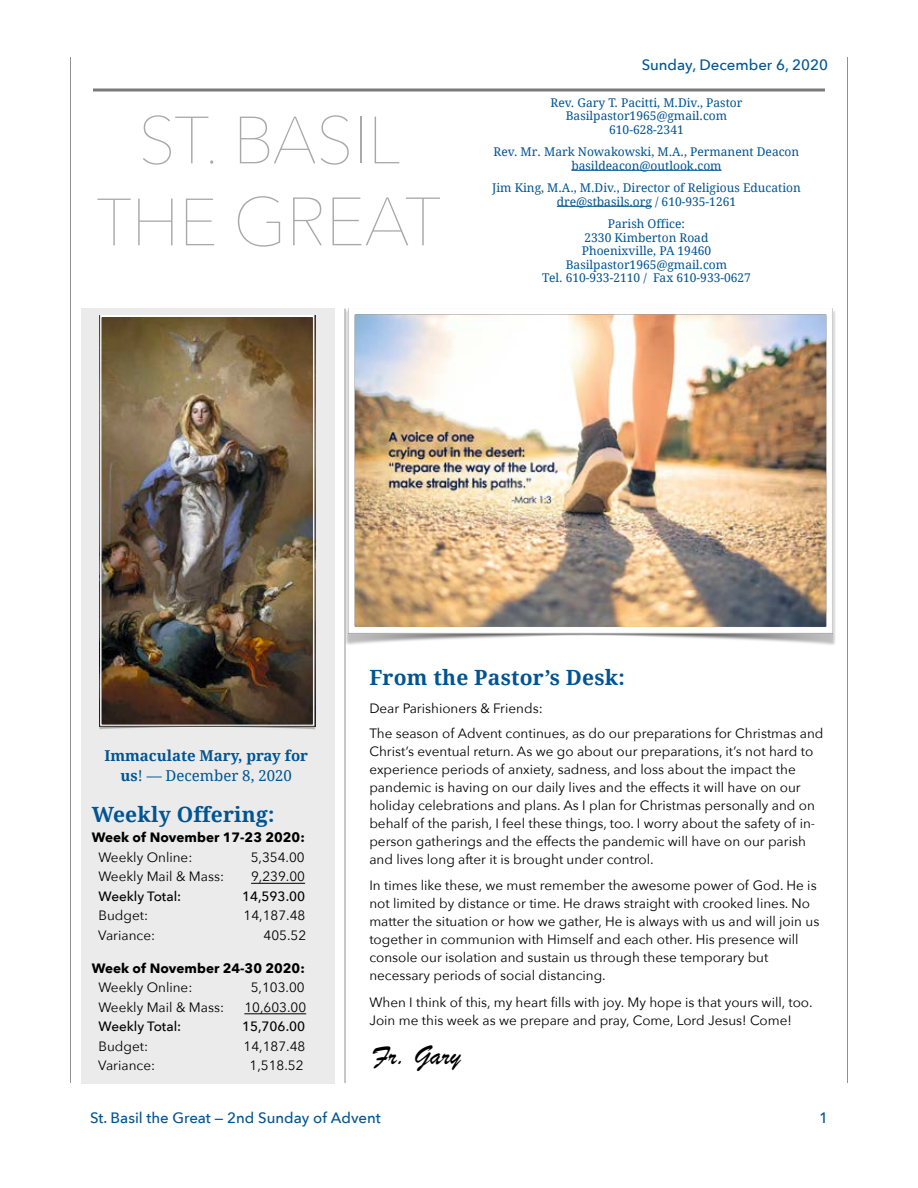
<style>
.page{position:relative;width:918px;height:1188px;background:#fff}
.page>*{position:absolute;margin:0;border:0;box-sizing:border-box;transform-origin:0 0}
.t1{font:200 67.5px "Avenir Next";letter-spacing:-.01em;color:#a9a9a9}
.t2{font:200 66px "Avenir Next";letter-spacing:-.01em;color:#a9a9a9}
.t3{font:28.5px "Brush Script";color:#000}
.t4{font:700 21px "Droid Serif";letter-spacing:.01em;color:#005493}
.t5{font:500 15px "Avenir Next";color:#005493}
.t6{font:700 15px/19.8px "Droid Serif";color:#005493;text-align:center}
.t7{font:13.5px/18px "Avenir Next";color:#000}
.t8{font:700 13.5px "Avenir Next";color:#000}
.t9{font:500 13.5px "Avenir Next";color:#000}
.t10{font:12px/13.5px "Droid Serif";color:#005493;text-align:center}
.s1{font-size:66px}
.s2{font-weight:400}
</style>
<div class="page">
<div style="left:81px;top:309px;width:254px;height:775px;background:#ebebeb"></div>
<hr style="left:251px;top:883px;width:54px;height:1px;background:#000">
<hr style="left:244px;top:1013px;width:62px;height:1px;background:#000">
<hr style="left:345px;top:309px;width:1px;height:774px;background:#929292">
<hr style="left:70px;top:57px;width:1px;height:1026px;background:#929292">
<hr style="left:847px;top:57px;width:1px;height:1026px;background:#929292">
<svg style="left:93px;top:88px;width:732px;height:4px;background:#9b9b9b"></svg>
<hr style="left:571px;top:170px;width:151px;height:1px;background:#005493">
<hr style="left:557px;top:206px;width:95px;height:1px;background:#005493">
<img style="left:345px;top:309px;width:490px;height:338px">
<img style="left:100px;top:315px;width:216px;height:415px">
<h2 class="t2" style="left:138px;top:97px;width:264px">ST. BASIL</h2>
<h1 class="t1" style="left:96px;top:178px;width:346px"><span class="s1">THE</span> GREAT</h1>
<p class="t5" style="left:642px;top:55px;width:188px">Sunday, December 6, 2020</p>
<p class="t10" style="left:551px;top:96px;width:193px">Rev. Gary T. Pacitti, M.Div., Pastor<br>Basilpastor1965@gmail.com<br>610-628-2341</p>
<p class="t10" style="left:494px;top:145px;width:307px">Rev. Mr. Mark Nowakowski, M.A., Permanent Deacon basildeacon@outlook.com</p>
<p class="t10" style="left:492px;top:181px;width:310px">Jim King, M.A., M.Div., Director of Religious Education dre@stbasils.org / 610-935-1261</p>
<p class="t10" style="left:542px;top:217px;width:210px">Parish Office:<br>2330 Kimberton Road<br>Phoenixville, PA 19460<br>Basilpastor1965@gmail.com<br>Tel. 610-933-2110 / Fax 610-933-0627</p>
<p class="t6" style="left:104px;top:746px;width:205px">Immaculate Mary, pray for us<span class="s2">! — December 8, 2020</span></p>
<h3 class="t4" style="left:92px;top:802px;width:184px">Weekly Offering:</h3>
<p class="t8" style="left:92px;top:829px;width:215px">Week of November 17-23 2020:</p>
<p class="t7" style="left:98px;top:848px;width:96px">Weekly Online:</p>
<p class="t7" style="left:251px;top:848px;width:55px">5,354.00</p>
<p class="t7" style="left:98px;top:868px;width:127px">Weekly Mail &amp; Mass:</p>
<p class="t7" style="left:251px;top:868px;width:55px">9,239.00</p>
<p class="t9" style="left:99px;top:887px;width:84px">Weekly Total:</p>
<p class="t9" style="left:242px;top:887px;width:65px">14,593.00</p>
<p class="t7" style="left:99px;top:907px;width:51px">Budget:</p>
<p class="t7" style="left:244px;top:907px;width:63px">14,187.48</p>
<p class="t7" style="left:98px;top:926px;width:58px">Variance:</p>
<p class="t7" style="left:264px;top:926px;width:44px">405.52</p>
<p class="t8" style="left:92px;top:959px;width:215px">Week of November 24-30 2020:</p>
<p class="t7" style="left:98px;top:979px;width:96px">Weekly Online:</p>
<p class="t7" style="left:251px;top:979px;width:55px">5,103.00</p>
<p class="t7" style="left:98px;top:998px;width:127px">Weekly Mail &amp; Mass:</p>
<p class="t7" style="left:244px;top:998px;width:63px">10,603.00</p>
<p class="t9" style="left:99px;top:1018px;width:84px">Weekly Total:</p>
<p class="t9" style="left:242px;top:1018px;width:65px">15,706.00</p>
<p class="t7" style="left:99px;top:1037px;width:51px">Budget:</p>
<p class="t7" style="left:244px;top:1037px;width:63px">14,187.48</p>
<p class="t7" style="left:98px;top:1057px;width:58px">Variance:</p>
<p class="t7" style="left:250px;top:1057px;width:55px">1,518.52</p>
<h3 class="t4" style="left:369px;top:665px;width:257px">From the Pastor’s Desk:</h3>
<p class="t7" style="left:369px;top:696px;width:456px;line-height:25.5px">Dear Parishioners &amp; Friends:<br>The season of Advent continues, as do our preparations for Christmas and</p>
<p class="t7" style="left:369px;top:743px;width:447px">Christ’s eventual return. As we go about our preparations, it’s not hard to experience periods of anxiety, sadness, and loss about the impact the pandemic is having on our daily lives and the effects it will have on our holiday celebrations and plans. As I plan for Christmas personally and on behalf of the parish, I feel these things, too. I worry about the safety of in&shy;person gatherings and the effects the pandemic will have on our parish and lives long after it is brought under control.</p>
<p class="t7" style="left:369px;top:877px;width:451px">In times like these, we must remember the awesome power of God. He is not limited by distance or time. He draws straight with crooked lines. No matter the situation or how we gather, He is always with us and will join us together in communion with Himself and each other. His presence will console our isolation and sustain us through these temporary but necessary periods of social distancing.</p>
<p class="t7" style="left:369px;top:994px;width:445px">When I think of this, my heart fi lls with joy. My hope is that yours will, too.<br>Join me this week as we prepare and pray, Come, Lord Jesus! Come!</p>
<h3 class="t3" style="left:373px;top:1038px;width:90px">Fr. Gary</h3>
<p class="t5" style="left:90px;top:1108px;width:292px">St. Basil the Great — 2nd Sunday of Advent</p>
<p class="t5" style="left:819px;top:1108px;width:10px">1</p>
</div>
